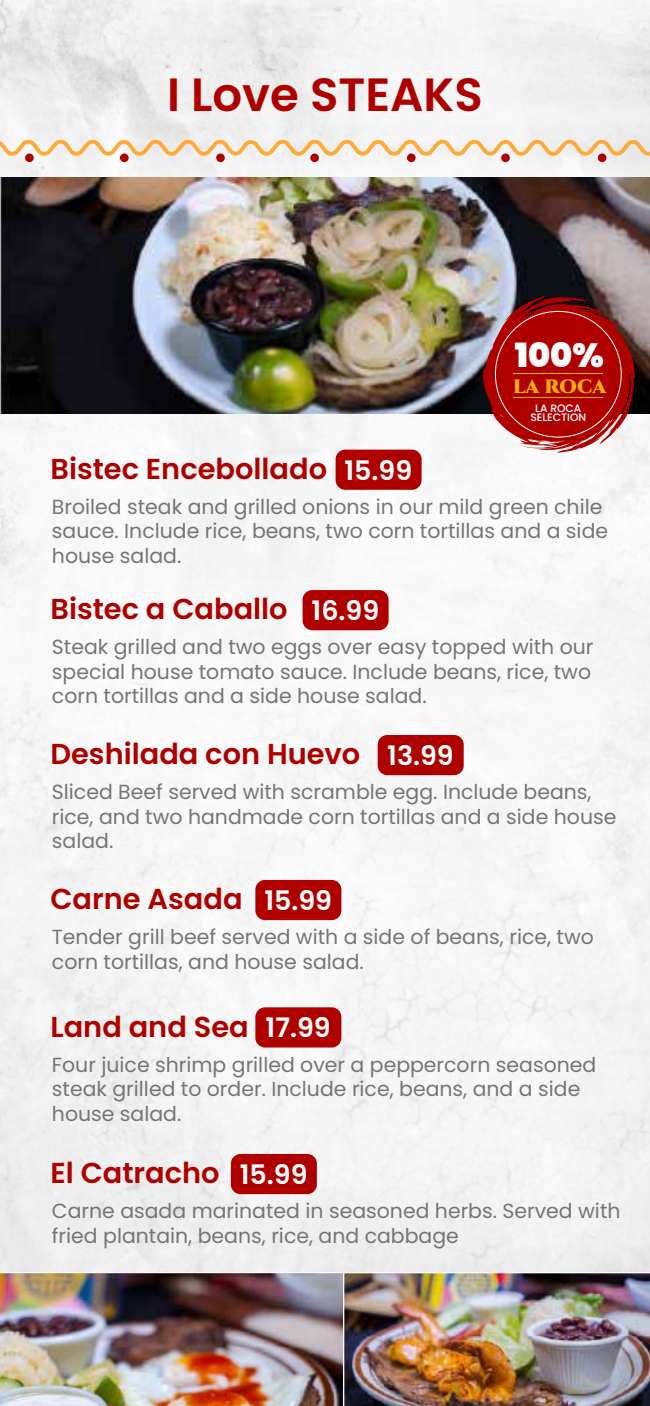
<style>
.page{position:relative;width:650px;height:1406px;background:#fff}
.page>*{position:absolute;margin:0;border:0;box-sizing:border-box;transform-origin:0 0}
.t1{font:600 46.62px "Poppins";color:#af0000}
.t2{font:900 33.38px "Poppins";color:#fff}
.t3{font:600 28.75px "Poppins";color:#af0000}
.t4{font:600 26.88px "Poppins";color:#fff}
.t5{font:20.38px/24.5px "Poppins";color:#757575}
.t6{font:900 19.38px "Cinzel";color:#ffb00c}
.t7{font:500 10.75px/9.4px "Poppins";color:#fff;text-align:center}
</style>
<div class="page">
<img style="left:0;top:0;width:649px;height:1272px">
<img style="left:0;top:1272px;width:343px;height:133px">
<img style="left:343px;top:1272px;width:306px;height:133px">
<img style="left:0;top:177px;width:649px;height:237px">
<svg style="left:0;top:135px;width:649px;height:25px"></svg>
<div style="left:25px;top:153px;width:9px;height:9px;background:#af0000;border-radius:50%"></div>
<div style="left:120px;top:153px;width:8px;height:9px;background:#af0000;border-radius:50%"></div>
<div style="left:216px;top:153px;width:8px;height:9px;background:#af0000;border-radius:50%"></div>
<div style="left:310px;top:153px;width:8px;height:9px;background:#af0000;border-radius:50%"></div>
<svg style="left:406px;top:153px;width:9px;height:9px"></svg>
<svg style="left:500px;top:153px;width:9px;height:9px"></svg>
<div style="left:597px;top:153px;width:9px;height:9px;background:#af0000;border-radius:50%"></div>
<div style="left:335px;top:449px;width:86px;height:41px;background:#af0000;border-radius:10px"></div>
<div style="left:302px;top:590px;width:86px;height:40px;background:#af0000;border-radius:10px"></div>
<div style="left:377px;top:735px;width:86px;height:40px;background:#af0000;border-radius:10px"></div>
<div style="left:255px;top:880px;width:86px;height:40px;background:#af0000;border-radius:10px"></div>
<div style="left:255px;top:1007px;width:86px;height:40px;background:#af0000;border-radius:10px"></div>
<div style="left:231px;top:1154px;width:85px;height:40px;background:#af0000;border-radius:10px"></div>
<svg style="left:481px;top:296px;width:154px;height:157px;background:#ae3132"></svg>
<hr style="left:513px;top:373px;width:89px;height:1px;background:#ffb00c">
<hr style="left:513px;top:397px;width:89px;height:1px;background:#ffb00c">
<h1 class="t1" style="left:167px;top:68px;width:317px">I Love STEAKS</h1>
<h2 class="t2" style="left:514px;top:336px;width:90px">100%</h2>
<p class="t7" style="left:530px;top:403px;width:57px">LA ROCA<br>SELECTION</p>
<p class="t6" style="left:512px;top:374px;width:95px">LA ROCA</p>
<h3 class="t3" style="left:50px;top:452px;width:278px">Bistec Encebollado</h3>
<p class="t5" style="left:52px;top:495px;width:557px">Broiled steak and grilled onions in our mild green chile sauce. Include rice, beans, two corn tortillas and a side house salad.</p>
<h3 class="t4" style="left:344px;top:455px;width:69px">15.99</h3>
<h3 class="t3" style="left:50px;top:593px;width:238px">Bistec a Caballo</h3>
<p class="t5" style="left:52px;top:635px;width:542px">Steak grilled and two eggs over easy topped with our special house tomato sauce. Include beans, rice, two corn tortillas and a side house salad.</p>
<h3 class="t4" style="left:311px;top:595px;width:69px">16.99</h3>
<h3 class="t3" style="left:50px;top:737px;width:311px">Deshilada con Huevo</h3>
<p class="t5" style="left:52px;top:780px;width:565px">Sliced Beef served with scramble egg. Include beans, rice, and two handmade corn tortillas and a side house salad.</p>
<h3 class="t4" style="left:387px;top:740px;width:68px">13.99</h3>
<h3 class="t3" style="left:50px;top:882px;width:193px">Carne Asada</h3>
<p class="t5" style="left:52px;top:925px;width:543px">Tender grill beef served with a side of beans, rice, two corn tortillas, and house salad.</p>
<h3 class="t4" style="left:264px;top:885px;width:69px">15.99</h3>
<h3 class="t3" style="left:50px;top:1010px;width:200px">Land and Sea</h3>
<p class="t5" style="left:52px;top:1052px;width:545px">Four juice shrimp grilled over a peppercorn seasoned steak grilled to order. Include rice, beans, and a side house salad.</p>
<h3 class="t4" style="left:265px;top:1012px;width:66px">17.99</h3>
<h3 class="t3" style="left:50px;top:1156px;width:170px">El Catracho</h3>
<p class="t5" style="left:52px;top:1199px;width:569px">Carne asada marinated in seasoned herbs. Served with fried plantain, beans, rice, and cabbage</p>
<h3 class="t4" style="left:240px;top:1159px;width:69px">15.99</h3>
</div>
